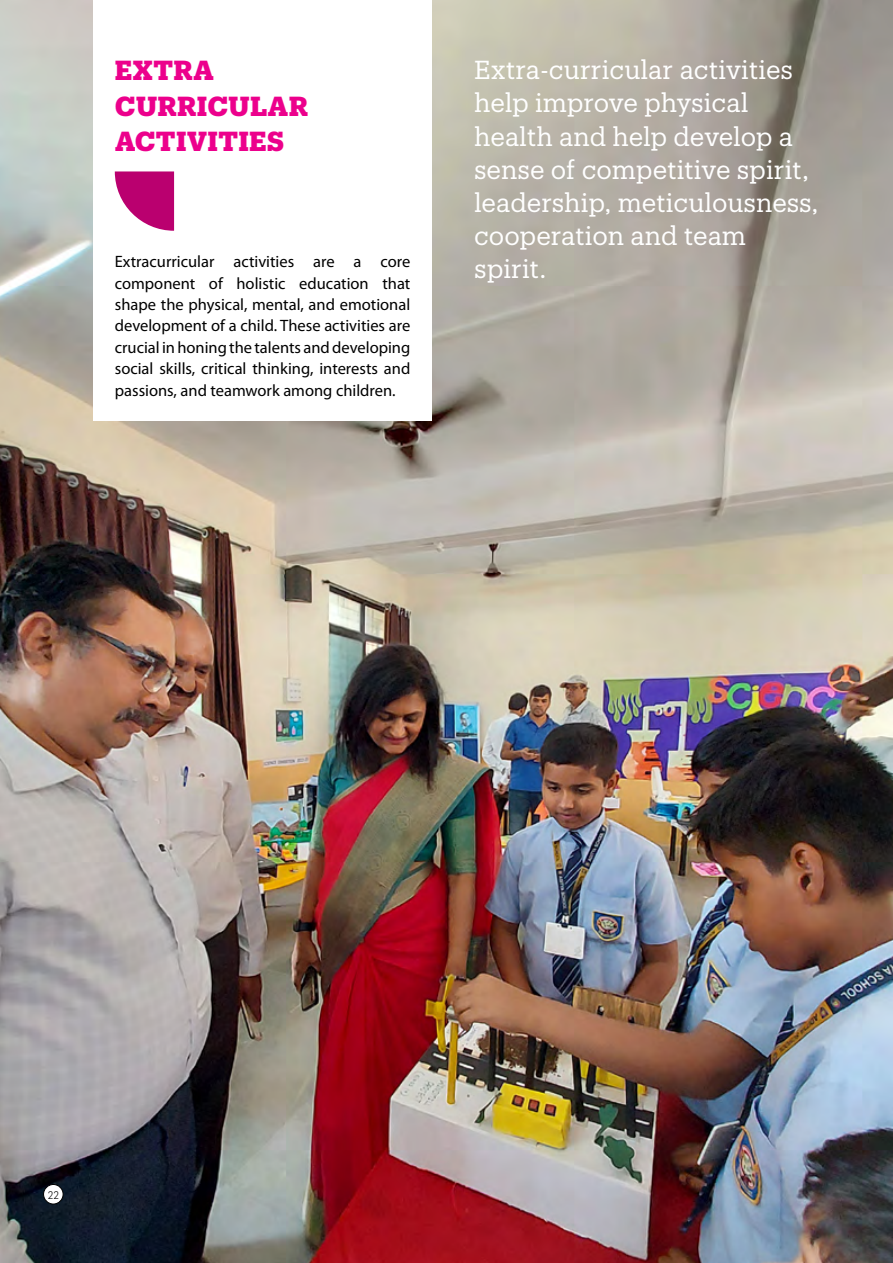
<style>
.page{position:relative;width:893px;height:1263px;background:#fff}
.page>*{position:absolute;margin:0;border:0;box-sizing:border-box;transform-origin:0 0}
.t1{font:700 27px/35.1px "Produkt";letter-spacing:.005em;color:#ec008c}
.t2{font:25.5px/33.2px "Produkt";color:#fff}
.t3{font:16.5px/21.5px "Myriad Pro";color:#000;text-align:justify}
.t4{font:300 11.1px "Aktiv Grotesk Cd Trial";color:#000}
</style>
<div class="page">
<img style="left:0;top:0;width:893px;height:1263px">
<div style="left:94px;top:0;width:338px;height:421px;background:#fff"></div>
<svg style="left:115px;top:171px;width:59px;height:60px"></svg>
<div style="left:44px;top:1184px;width:19px;height:20px;background:#fff;border-radius:50%"></div>
<div style="left:43px;top:1184px;width:20px;height:20px;border:1px solid #000;border-radius:50%"></div>
<h1 class="t1" style="left:115px;top:51px;width:195px">EXTRA<br>CURRICULAR<br>ACTIVITIES</h1>
<p class="t3" style="left:115px;top:251px;width:297px">Extracurricular activities are a core component of holistic education that shape the physical, mental, and emotional development of a child. These activities are crucial in honing the talents and developing social skills, critical thinking, interests and passions, and teamwork among children.</p>
<h2 class="t2" style="left:474px;top:52px;width:346px">Extra-curricular activities help improve physical health and help develop a sense of competitive spirit, leadership, meticulousness, cooperation and team spirit.</h2>
<p class="t4" style="left:48px;top:1188px;width:13px">22</p>
</div>
